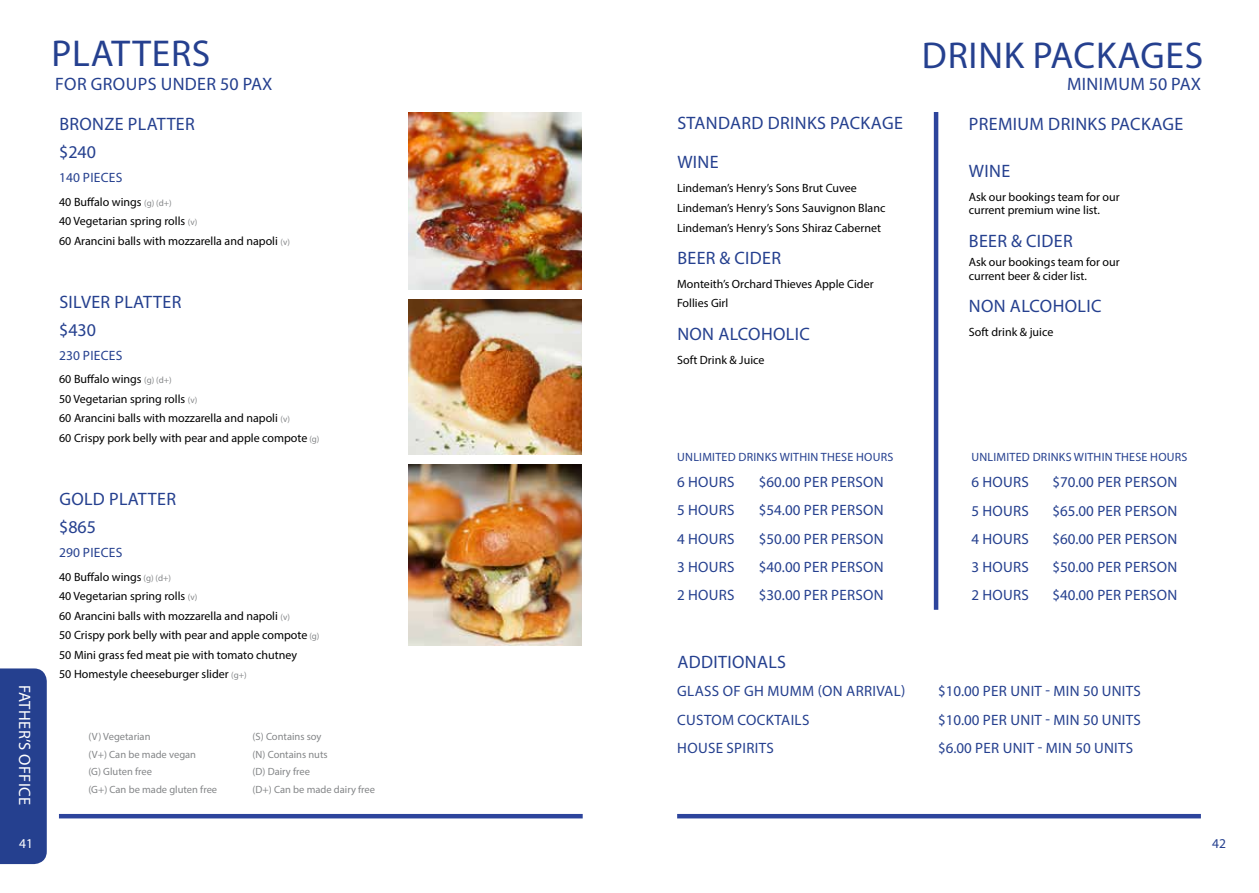
<style>
.page{position:relative;width:1259px;height:893px;background:#fff}
.page>*{position:absolute;margin:0;border:0;box-sizing:border-box;transform-origin:0 0}
.t1{font:37.5px "Myriad Pro";letter-spacing:.02em;color:#25408f}
.t2{font:18px/28.2px "Myriad Pro";letter-spacing:.02em;color:#25408f}
.t3{font:16.5px "Myriad Pro";letter-spacing:.02em;color:#fff}
.t4{font:15px/28.2px "Myriad Pro";letter-spacing:.02em;color:#25408f;text-align:justify}
.t5{font:13.5px "Myriad Pro";letter-spacing:.02em;color:#25408f}
.t6{font:13.5px "Myriad Pro";color:#fff}
.t7{font:12px/19.5px "Myriad Pro";color:#000}
.t8{font:12px "Myriad Pro";letter-spacing:.02em;color:#25408f}
.t9{font:10.5px/17.7px "Myriad Pro";color:#848688}
.s1{font-size:9px;color:#848688}
</style>
<div class="page">
<div style="left:0;top:668px;width:47px;height:196px;background:#25408f"></div>
<hr style="left:934px;top:112px;width:4px;height:498px;background:#2d449c">
<img style="left:409px;top:465px;width:172px;height:180px">
<img style="left:409px;top:112px;width:172px;height:178px">
<img style="left:409px;top:299px;width:172px;height:155px">
<hr style="left:59px;top:814px;width:524px;height:4px;background:#2d449c">
<hr style="left:677px;top:814px;width:524px;height:4px;background:#2d449c">
<h1 class="t1" style="left:52px;top:30px;width:160px">PLATTERS</h1>
<h1 class="t1" style="left:922px;top:33px;width:283px">DRINK PACKAGES</h1>
<h2 class="t2" style="left:55px;top:70px;width:219px">FOR GROUPS UNDER 50 PAX</h2>
<h2 class="t2" style="left:1067px;top:70px;width:135px">MINIMUM 50 PAX</h2>
<h2 class="t2" style="left:59px;top:109px;width:137px">BRONZE PLATTER $240</h2>
<p class="t5" style="left:59px;top:169px;width:65px">140 PIECES</p>
<p class="t7" style="left:59px;top:192px;width:232px">40 Buffalo wings <span class="s1">(g) (d+)<br></span>40 Vegetarian spring rolls <span class="s1">(v)<br></span>60 Arancini balls with mozzarella and napoli <span class="s1">(v)</span></p>
<h2 class="t2" style="left:59px;top:287px;width:124px">SILVER PLATTER $430</h2>
<p class="t5" style="left:59px;top:347px;width:65px">230 PIECES</p>
<p class="t7" style="left:59px;top:369px;width:262px">60 Buffalo wings <span class="s1">(g) (d+)<br></span>50 Vegetarian spring rolls <span class="s1">(v)<br></span>60 Arancini balls with mozzarella and napoli <span class="s1">(v)<br></span>60 Crispy pork belly with pear and apple compote <span class="s1">(g)</span></p>
<h2 class="t2" style="left:677px;top:109px;width:227px">STANDARD DRINKS PACKAGE</h2>
<h2 class="t2" style="left:969px;top:110px;width:216px">PREMIUM DRINKS PACKAGE</h2>
<h2 class="t2" style="left:677px;top:148px;width:43px">WINE</h2>
<p class="t7" style="left:677px;top:178px;width:210px">Lindeman’s Henry’s Sons Brut Cuvee<br>Lindeman’s Henry’s Sons Sauvignon Blanc<br>Lindeman’s Henry’s Sons Shiraz Cabernet</p>
<h2 class="t2" style="left:677px;top:244px;width:105px">BEER &amp; CIDER</h2>
<p class="t7" style="left:677px;top:274px;width:198px">Monteith’s Orchard Thieves Apple Cider<br>Follies Girl</p>
<h2 class="t2" style="left:677px;top:319px;width:134px">NON ALCOHOLIC</h2>
<p class="t7" style="left:677px;top:350px;width:89px">Soft Drink &amp; Juice</p>
<h2 class="t2" style="left:969px;top:156px;width:43px">WINE</h2>
<p class="t7" style="left:968px;top:190px;width:152px;line-height:13.5px">Ask our bookings team for our current premium wine list.</p>
<h2 class="t2" style="left:969px;top:226px;width:105px">BEER &amp; CIDER</h2>
<p class="t7" style="left:968px;top:255px;width:152px;line-height:13.5px">Ask our bookings team for our current beer &amp; cider list.</p>
<h2 class="t2" style="left:969px;top:292px;width:134px">NON ALCOHOLIC</h2>
<p class="t7" style="left:968px;top:322px;width:86px">Soft drink &amp; juice</p>
<p class="t8" style="left:677px;top:450px;width:217px">UNLIMITED DRINKS WITHIN THESE HOURS</p>
<p class="t8" style="left:971px;top:450px;width:217px">UNLIMITED DRINKS WITHIN THESE HOURS</p>
<p class="t4" style="left:677px;top:468px;width:59px">6 HOURS 5 HOURS 4 HOURS 3 HOURS 2 HOURS</p>
<p class="t4" style="left:759px;top:468px;width:126px">$60.00 PER PERSON $54.00 PER PERSON $50.00 PER PERSON $40.00 PER PERSON $30.00 PER PERSON</p>
<p class="t4" style="left:971px;top:468px;width:59px">6 HOURS 5 HOURS 4 HOURS 3 HOURS 2 HOURS</p>
<p class="t4" style="left:1052px;top:468px;width:126px">$70.00 PER PERSON $65.00 PER PERSON $60.00 PER PERSON $50.00 PER PERSON $40.00 PER PERSON</p>
<h2 class="t2" style="left:59px;top:484px;width:118px">GOLD PLATTER $865</h2>
<p class="t5" style="left:59px;top:544px;width:65px">290 PIECES</p>
<p class="t7" style="left:59px;top:567px;width:262px">40 Buffalo wings <span class="s1">(g) (d+)<br></span>40 Vegetarian spring rolls <span class="s1">(v)<br></span>60 Arancini balls with mozzarella and napoli <span class="s1">(v)<br></span>50 Crispy pork belly with pear and apple compote <span class="s1">(g)<br></span>50 Mini grass fed meat pie with tomato chutney<br>50 Homestyle cheeseburger slider <span class="s1">(g+)</span></p>
<h2 class="t2" style="left:677px;top:648px;width:110px">ADDITIONALS</h2>
<p class="t4" style="left:677px;top:677px;width:229px;text-align:left">GLASS OF GH MUMM (ON ARRIVAL)<br>CUSTOM COCKTAILS<br>HOUSE SPIRITS</p>
<p class="t4" style="left:938px;top:677px;width:204px">$10.00 PER UNIT - MIN 50 UNITS $10.00 PER UNIT - MIN 50 UNITS $6.00 PER UNIT - MIN 50 UNITS</p>
<h3 class="t3" style="left:35px;top:685px;width:121px;rotate:90deg">FATHER’S OFFICE</h3>
<p class="t6" style="left:19px;top:835px;width:15px">41</p>
<p class="t5" style="left:1212px;top:835px;width:15px">42</p>
<p class="t9" style="left:88px;top:727px;width:130px">(V) Vegetarian<br>(V+) Can be made vegan<br>(G) Gluten free<br>(G+) Can be made gluten free</p>
<p class="t9" style="left:253px;top:727px;width:124px">(S) Contains soy<br>(N) Contains nuts<br>(D) Dairy free<br>(D+) Can be made dairy free</p>
</div>
